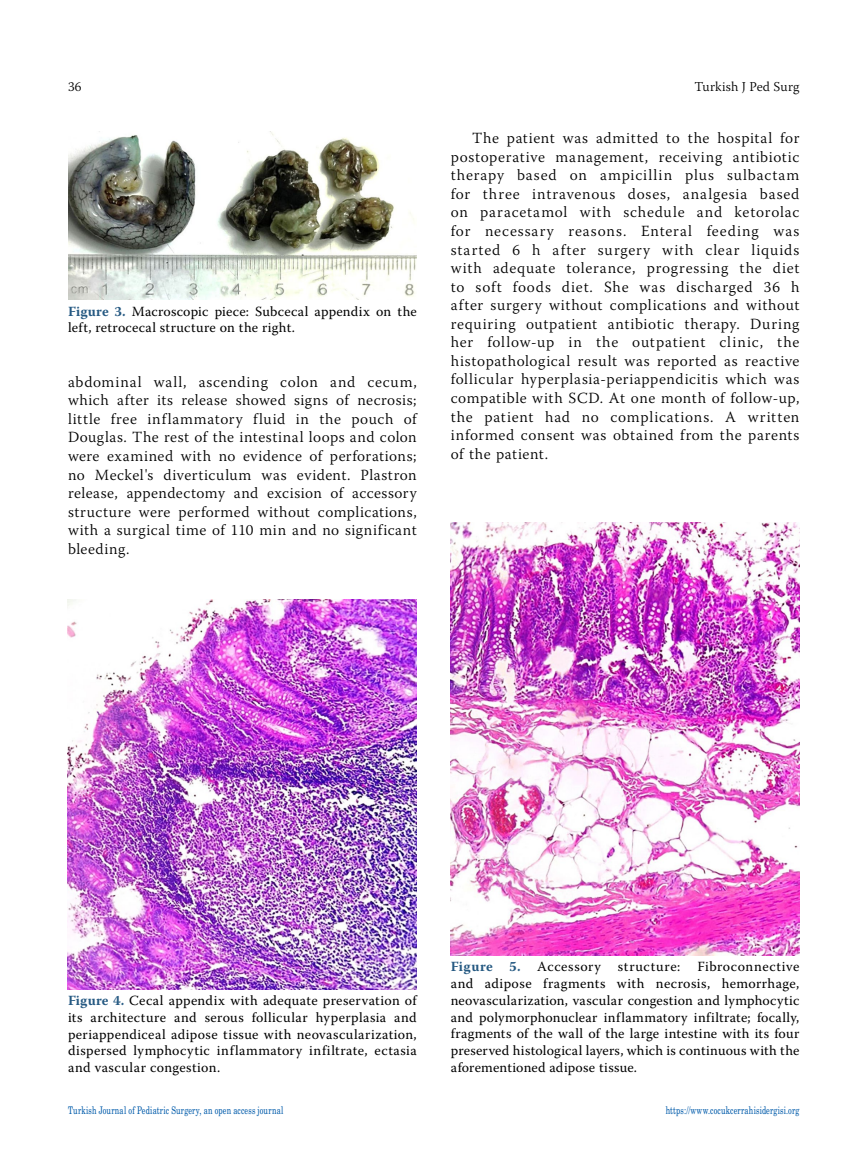
<style>
.page{position:relative;width:859px;height:1170px;background:#fff}
.page>*{position:absolute;margin:0;border:0;box-sizing:border-box;transform-origin:0 0}
.t1{font:300 15.45px/18.6px "Warnock Pro";letter-spacing:.04em;color:#000;text-align:justify}
.t2{font:13.95px/16.8px "Warnock Pro";letter-spacing:.02em;color:#000;text-align:justify}
.t3{font:300 13.5px "Warnock Pro";letter-spacing:.01em;color:#000}
.t4{font:10.5px "Madison Tr";letter-spacing:.015em;color:#005baa}
.s1{font-weight:700;color:#255982}
</style>
<div class="page">
<img style="left:68px;top:132px;width:349px;height:167px">
<img style="left:68px;top:599px;width:349px;height:390px">
<img style="left:451px;top:523px;width:348px;height:432px">
<p class="t3" style="left:68px;top:78px;width:15px">36</p>
<p class="t3" style="left:695px;top:78px;width:106px">Turkish J Ped Surg</p>
<p class="t2" style="left:68px;top:302px;width:350px"><span class="s1">Figure 3.</span> Macroscopic piece: Subcecal appendix on the left, retrocecal structure on the right.</p>
<p class="t1" style="left:68px;top:372px;width:350px">abdominal wall, ascending colon and cecum, which after its release showed signs of necrosis; little free inflammatory fluid in the pouch of Douglas. The rest of the intestinal loops and colon were examined with no evidence of perforations; no Meckel's diverticulum was evident. Plastron release, appendectomy and excision of accessory structure were performed without complications, with a surgical time of 110 min and no significant bleeding.</p>
<p class="t1" style="left:451px;top:129px;width:350px;text-indent:21px">The patient was admitted to the hospital for postoperative management, receiving antibiotic therapy based on ampicillin plus sulbactam for three intravenous doses, analgesia based on paracetamol with schedule and ketorolac for necessary reasons. Enteral feeding was started 6 h after surgery with clear liquids with adequate tolerance, progressing the diet to soft foods diet. She was discharged 36 h after surgery without complications and without requiring outpatient antibiotic therapy. During her follow-up in the outpatient clinic, the histopathological result was reported as reactive follicular hyperplasia-periappendicitis which was compatible with SCD. At one month of follow-up, the patient had no complications. A written informed consent was obtained from the parents of the patient.</p>
<p class="t2" style="left:68px;top:991px;width:350px"><span class="s1">Figure 4.</span> Cecal appendix with adequate preservation of its architecture and serous follicular hyperplasia and periappendiceal adipose tissue with neovascularization, dispersed lymphocytic inflammatory infiltrate, ectasia and vascular congestion.</p>
<p class="t2" style="left:451px;top:958px;width:350px"><span class="s1">Figure 5.</span> Accessory structure: Fibroconnective and adipose fragments with necrosis, hemorrhage, neovascularization, vascular congestion and lymphocytic and polymorphonuclear inflammatory infiltrate; focally, fragments of the wall of the large intestine with its four preserved histological layers, which is continuous with the aforementioned adipose tissue.</p>
<p class="t4" style="left:68px;top:1103px;width:217px">Turkish Journal of Pediatric Surgery, an open access journal</p>
<p class="t4" style="left:666px;top:1103px;width:135px">https://www.cocukcerrahisidergisi.org</p>
</div>
